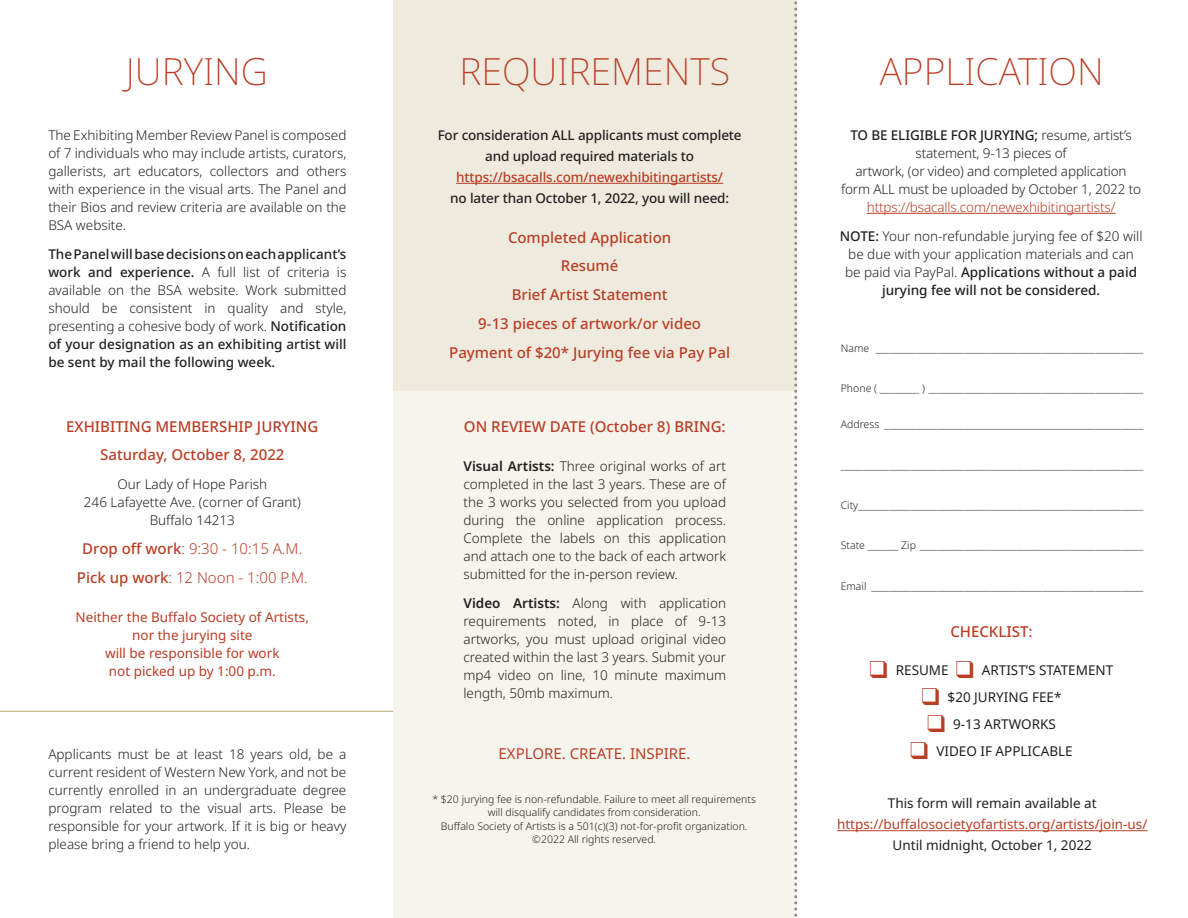
<style>
.page{position:relative;width:1188px;height:918px;background:#fff}
.page>*{position:absolute;margin:0;border:0;box-sizing:border-box;transform-origin:0 0}
.t1{font:200 37.5px "Noto Sans";color:#ba3d25}
.t2{font:500 15px "Noto Sans";color:#ba3d25}
.t3{font:300 15px "Noto Sans";color:#ba3d25}
.t4{font:15px "Noto Sans";color:#ba3d25}
.t5{font:300 13.5px/18px "Noto Sans";color:#231f20;text-align:justify}
.t6{font:500 13.5px/18px "Noto Sans";letter-spacing:-.01em;color:#231f20;text-align:justify}
.t7{font:13.5px/21px "Noto Sans";color:#231f20;text-align:center}
.t8{font:13.5px/18px "Noto Sans";color:#ba3d25;text-align:center}
.t9{font:300 10.5px/13.5px "Noto Sans";color:#231f20;text-align:center}
.s1{font-weight:300}
.s2{font-weight:500}
.s3{color:#ba3d25}
.s4{font-weight:600}
</style>
<div class="page">
<div style="left:393px;top:0;width:403px;height:391px;background:#eeebde"></div>
<div style="left:393px;top:391px;width:403px;height:527px;background:#f5f5ee"></div>
<hr style="left:867px;top:213px;width:248px;height:1px;background:#ba3d25">
<hr style="left:456px;top:183px;width:267px;height:1px;background:#ba3d25">
<hr style="left:837px;top:830px;width:310px;height:1px;background:#ba3d25">
<svg style="left:794px;top:0;width:3px;height:918px"></svg>
<hr style="left:0;top:711px;width:393px;height:1px;background:#b2a975">
<p class="t1" style="left:126px;top:45px;width:143px">JURYING</p>
<p class="t1" style="left:460px;top:45px;width:272px">REQUIREMENTS</p>
<p class="t1" style="left:880px;top:45px;width:225px">APPLICATION</p>
<p class="t5" style="left:48px;top:126px;width:300px">The Exhibiting Member Review Panel is composed of 7 individuals who may include artists, curators, gallerists, art educators, collectors and others with experience in the visual arts. The Panel and their Bios and review criteria are available on the BSA website.</p>
<p class="t6" style="left:48px;top:245px;width:300px">The Panel will base decisions on each applicant’s work and experience. <span class="s1">A full list of criteria is available on the BSA website. Work submitted should be consistent in quality and style, presenting a cohesive body of work.</span> Notification of your designation as an exhibiting artist will be sent by mail the following week.</p>
<p class="t2" style="left:66px;top:416px;width:254px">EXHIBITING MEMBERSHIP JURYING</p>
<p class="t2" style="left:100px;top:444px;width:186px">Saturday, October 8, 2022</p>
<p class="t5" style="left:84px;top:476px;width:218px;text-align:center">Our Lady of Hope Parish<br>246 Lafayette Ave. (corner of Grant)<br>Buffalo 14213</p>
<p class="t3" style="left:82px;top:538px;width:222px"><span class="s2">Drop off work</span>: 9:30 - 10:15 A.M.</p>
<p class="t3" style="left:77px;top:567px;width:232px"><span class="s2">Pick up work</span>: 12 Noon - 1:00 P.M.</p>
<p class="t8" style="left:76px;top:609px;width:235px">Neither the Buffalo Society of Artists, nor the jurying site<br>will be responsible for work<br>not picked up by 1:00 p.m.</p>
<p class="t5" style="left:48px;top:745px;width:300px">Applicants must be at least 18 years old, be a current resident of Western New York, and not be currently enrolled in an undergraduate degree program related to the visual arts. Please be responsible for your artwork. If it is big or heavy please bring a friend to help you.</p>
<p class="t6" style="left:438px;top:125px;width:306px;line-height:21px;text-align:center">For consideration ALL applicants must complete and upload required materials to <span class="s3">https://bsacalls.com/newexhibitingartists/<br></span>no later than October 1, 2022, you will need:</p>
<p class="t2" style="left:508px;top:227px;width:165px">Completed Application</p>
<p class="t2" style="left:561px;top:255px;width:59px">Resumé</p>
<p class="t2" style="left:512px;top:284px;width:157px">Brief Artist Statement</p>
<p class="t2" style="left:478px;top:313px;width:224px">9-13 pieces of artwork/or video</p>
<p class="t2" style="left:449px;top:342px;width:283px">Payment of $20* Jurying fee via Pay Pal</p>
<p class="t2" style="left:464px;top:416px;width:263px">ON REVIEW DATE (October 8) BRING:</p>
<p class="t5" style="left:464px;top:458px;width:264px"><span class="s4">Visual Artists:</span> Three original works of art completed in the last 3 years. These are of the 3 works you selected from you upload during the online application process.<br>Complete the labels on this application and attach one to the back of each artwork submitted for the in-person review.</p>
<p class="t5" style="left:464px;top:595px;width:264px"><span class="s4">Video Artists:</span> Along with application requirements noted, in place of 9-13 artworks, you must upload original video created within the last 3 years. Submit your mp4 video on line, 10 minute maximum length, 50mb maximum.</p>
<p class="t4" style="left:499px;top:743px;width:193px">EXPLORE. CREATE. INSPIRE.</p>
<p class="t9" style="left:432px;top:793px;width:325px">* $20 jurying fee is non-refundable. Failure to meet all requirements will disqualify candidates from consideration.<br>Buffalo Society of Artists is a 501(c)(3) not-for-profit organization. ©2022 All rights reserved.</p>
<p class="t5" style="left:841px;top:126px;width:302px;text-align:center"><span class="s2">TO BE ELIGIBLE FOR JURYING;</span> resume, artist’s statement, 9-13 pieces of<br>artwork, (or video) and completed application form ALL must be uploaded by October 1, 2022 to <span class="s3">https://bsacalls.com/newexhibitingartists/</span></p>
<p class="t5" style="left:840px;top:227px;width:304px;text-align:center"><span class="s2">NOTE:</span> Your non-refundable jurying fee of $20 will be due with your application materials and can be paid via PayPal. <span class="s2">Applications without a paid jurying fee will not be considered.</span></p>
<p class="t9" style="left:841px;top:342px;width:304px">Name _____________________________________________________________</p>
<p class="t9" style="left:841px;top:382px;width:304px">Phone ( _________ ) _________________________________________________</p>
<p class="t9" style="left:841px;top:418px;width:304px">Address ___________________________________________________________</p>
<p class="t9" style="left:841px;top:458px;width:304px">_____________________________________________________________________</p>
<p class="t9" style="left:841px;top:499px;width:304px">City_________________________________________________________________</p>
<p class="t9" style="left:841px;top:539px;width:304px">State _______ Zip ___________________________________________________</p>
<p class="t9" style="left:841px;top:579px;width:304px">Email ______________________________________________________________</p>
<p class="t2" style="left:950px;top:621px;width:84px">CHECKLIST:</p>
<p class="t7" style="left:870px;top:660px;width:245px"><span class="s3">❑</span> RESUME <span class="s3">❑</span> ARTIST’S STATEMENT</p>
<p class="t7" style="left:921px;top:687px;width:142px"><span class="s3">❑</span> $20 JURYING FEE*</p>
<p class="t7" style="left:927px;top:714px;width:130px"><span class="s3">❑</span> 9-13 ARTWORKS</p>
<p class="t7" style="left:910px;top:741px;width:164px"><span class="s3">❑</span> VIDEO IF APPLICABLE</p>
<p class="t7" style="left:837px;top:793px;width:312px">This form will remain available at <span class="s3">https://buffalosocietyofartists.org/artists/join-us/<br></span>Until midnight, October 1, 2022</p>
</div>
